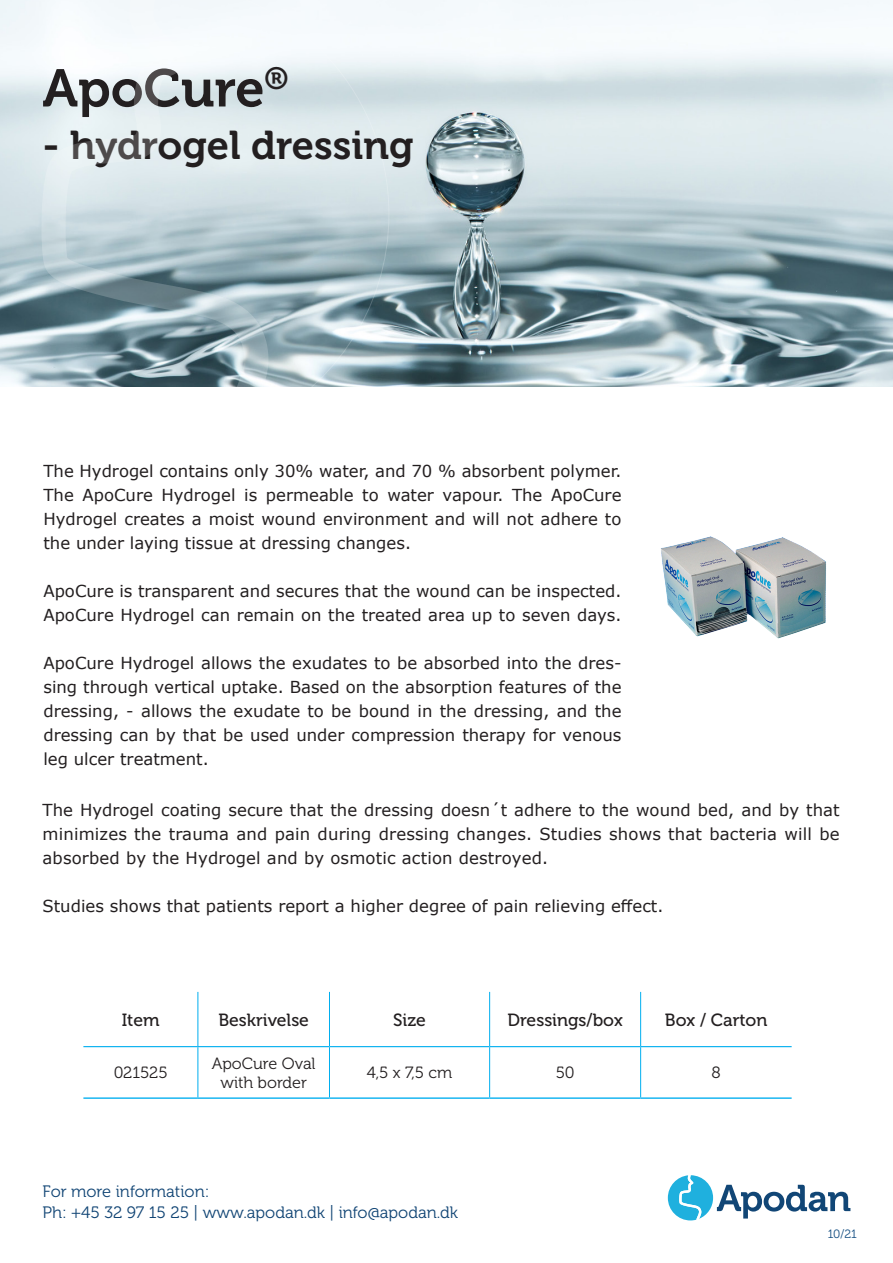
<style>
.page{position:relative;width:893px;height:1263px;background:#fff}
.page>*{position:absolute;margin:0;border:0;box-sizing:border-box;transform-origin:0 0}
.t1{font:52.65px "Museo 700";color:#231f20}
.t2{font:39.9px "Museo 700";color:#231f20}
.t3{font:17.55px "Museo 500";color:#231f20}
.t4{font:16.5px/24px "Verdana";color:#231f20;text-align:justify}
.t5{font:16.5px "Museo 300";color:#104474}
.t6{font:16.2px/19.5px "Museo 300";color:#231f20;text-align:center}
.t7{font:12px "Museo 300";color:#144e82}
</style>
<div class="page">
<img style="left:390px;top:0;width:503px;height:387px">
<svg style="left:668px;top:1175px;width:182px;height:45px"></svg>
<hr style="left:83px;top:1097px;width:115px;height:2px;background:#00aeef">
<hr style="left:198px;top:1097px;width:131px;height:2px;background:#00aeef">
<hr style="left:329px;top:1097px;width:161px;height:2px;background:#00aeef">
<hr style="left:641px;top:1097px;width:151px;height:2px;background:#00aeef">
<hr style="left:197px;top:1047px;width:1px;height:50px;background:#00aeef">
<hr style="left:329px;top:1047px;width:1px;height:50px;background:#00aeef">
<hr style="left:197px;top:992px;width:1px;height:54px;background:#00aeef">
<hr style="left:329px;top:992px;width:1px;height:54px;background:#00aeef">
<hr style="left:83px;top:1046px;width:115px;height:1px;background:#00aeef">
<hr style="left:198px;top:1046px;width:131px;height:1px;background:#00aeef">
<hr style="left:329px;top:1046px;width:161px;height:1px;background:#00aeef">
<hr style="left:641px;top:1046px;width:151px;height:1px;background:#00aeef">
<hr style="left:489px;top:992px;width:1px;height:54px;background:#00aeef">
<hr style="left:489px;top:1047px;width:1px;height:50px;background:#00aeef">
<hr style="left:640px;top:992px;width:1px;height:54px;background:#00aeef">
<hr style="left:640px;top:1047px;width:1px;height:50px;background:#00aeef">
<hr style="left:490px;top:1046px;width:151px;height:1px;background:#00aeef">
<hr style="left:490px;top:1097px;width:151px;height:2px;background:#00aeef">
<svg style="left:0;top:0;width:390px;height:387px"></svg>
<img style="left:661px;top:536px;width:165px;height:103px">
<p class="t1" style="left:43px;top:59px;width:248px">ApoCure<sup>®</sup></p>
<p class="t2" style="left:43px;top:123px;width:373px">- hydrogel dressing</p>
<p class="t4" style="left:43px;top:458px;width:580px">The Hydrogel contains only 30% water, and 70 % absorbent polymer.</p>
<p class="t4" style="left:43px;top:482px;width:580px">The ApoCure Hydrogel is permeable to water vapour. The ApoCure Hydrogel creates a moist wound environment and will not adhere to the under laying tissue at dressing changes.</p>
<p class="t4" style="left:43px;top:578px;width:580px">ApoCure is transparent and secures that the wound can be inspected.<br>ApoCure Hydrogel can remain on the treated area up to seven days.</p>
<p class="t4" style="left:43px;top:650px;width:580px">ApoCure Hydrogel allows the exudates to be absorbed into the dres&shy;sing through vertical uptake. Based on the absorption features of the dressing, - allows the exudate to be bound in the dressing, and the dressing can by that be used under compression therapy for venous leg ulcer treatment.</p>
<p class="t4" style="left:43px;top:798px;width:799px">The Hydrogel coating secure that the dressing doesn´t adhere to the wound bed, and by that minimizes the trauma and pain during dressing changes. Studies shows that bacteria will be absorbed by the Hydrogel and by osmotic action destroyed.</p>
<p class="t4" style="left:43px;top:894px;width:622px">Studies shows that patients report a higher degree of pain relieving effect.</p>
<p class="t3" style="left:122px;top:1010px;width:39px">Item</p>
<p class="t3" style="left:218px;top:1010px;width:92px">Beskrivelse</p>
<p class="t3" style="left:393px;top:1010px;width:34px">Size</p>
<p class="t3" style="left:507px;top:1010px;width:117px">Dressings/box</p>
<p class="t3" style="left:665px;top:1010px;width:104px">Box / Carton</p>
<p class="t6" style="left:114px;top:1063px;width:55px">021525</p>
<p class="t6" style="left:212px;top:1054px;width:105px">ApoCure Oval with border</p>
<p class="t6" style="left:367px;top:1063px;width:87px">4,5 x 7,5 cm</p>
<p class="t6" style="left:556px;top:1063px;width:20px">50</p>
<p class="t6" style="left:711px;top:1063px;width:11px">8</p>
<p class="t5" style="left:43px;top:1183px;width:168px">For more information:</p>
<p class="t5" style="left:43px;top:1204px;width:417px">Ph: +45 32 97 15 25 | www.apodan.dk | info@apodan.dk</p>
<p class="t7" style="left:828px;top:1227px;width:31px">10/21</p>
</div>
